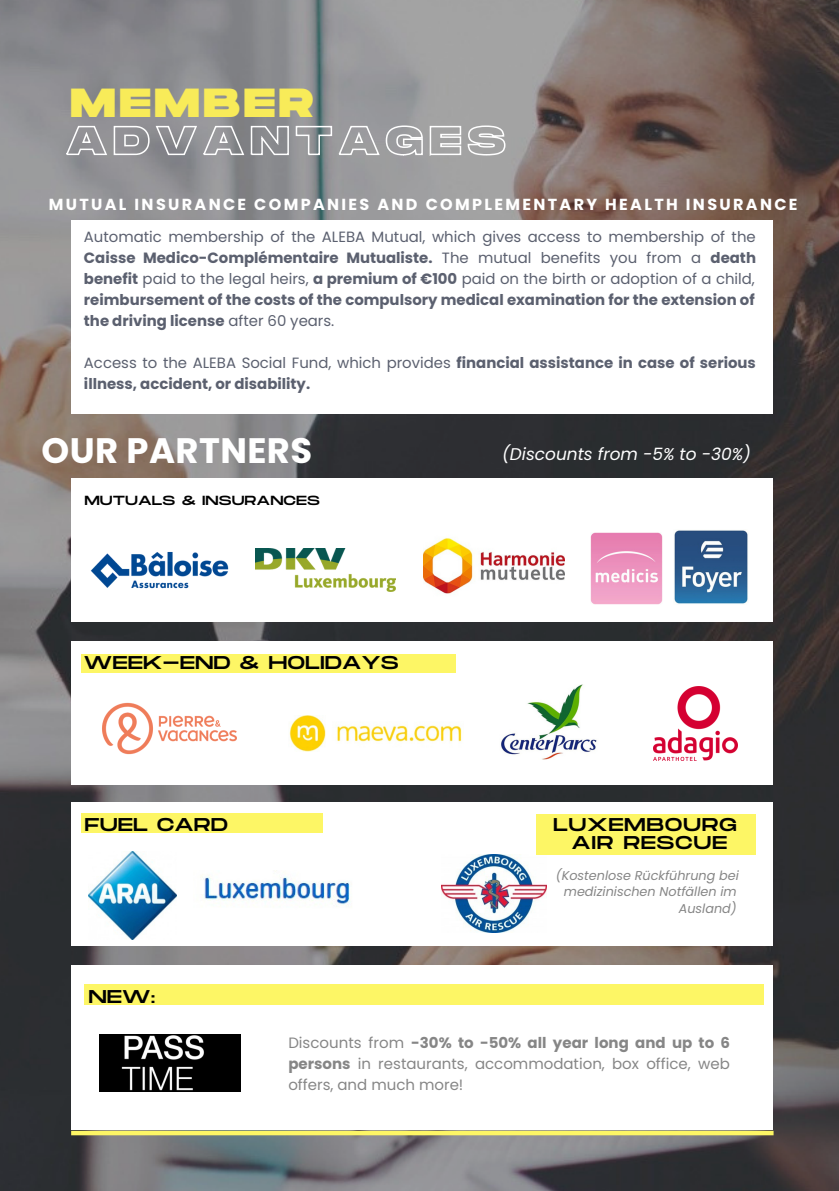
<style>
.page{position:relative;width:839px;height:1191px;background:#fff}
.page>*{position:absolute;margin:0;border:0;box-sizing:border-box;transform-origin:0 0}
.t1{font:800 40.6px "Monument Extended";letter-spacing:.095em;color:#f8eb59}
.t2{font:700 35.4px "Poppins";letter-spacing:.01em;color:#fff}
.t3{font:18.6px "Monument Extended";color:#000}
.t4{font:18.4px/18px "Monument Extended";letter-spacing:.03em;color:#000;text-align:center}
.t5{font:18.4px "Monument Extended";color:#000}
.t6{font:italic 17px "Poppins";color:#fff}
.t7{font:700 16px "Poppins";letter-spacing:.145em;color:#fff}
.t8{font:15px/21px "Poppins";color:#868686;text-align:justify}
.t9{font:14.8px/21px "Poppins";color:#5b606f;text-align:justify}
.t10{font:700 14.8px/21px "Poppins";color:#5b606f}
.t11{font:13.2px "Monument Extended";color:#000}
.t12{font:italic 12.8px/16.4px "Poppins";color:#868686;text-align:right}
.s1{font-weight:700}
.s2{font-weight:400}
</style>
<div class="page">
<img style="left:0;top:0;width:838px;height:1191px">
<div style="left:71px;top:802px;width:701px;height:143px;background:#fff"></div>
<div style="left:70px;top:801px;width:704px;height:146px;border:3px solid #fff"></div>
<div style="left:71px;top:478px;width:701px;height:143px;background:#fff"></div>
<div style="left:70px;top:477px;width:704px;height:146px;border:3px solid #fff"></div>
<img style="left:88px;top:851px;width:89px;height:89px">
<img style="left:441px;top:854px;width:105px;height:78px">
<img style="left:90px;top:552px;width:139px;height:37px">
<img style="left:423px;top:538px;width:141px;height:56px">
<img style="left:674px;top:530px;width:74px;height:74px">
<div style="left:71px;top:642px;width:701px;height:143px;background:#fff"></div>
<div style="left:70px;top:640px;width:704px;height:147px;border:3px solid #fff"></div>
<img style="left:501px;top:685px;width:96px;height:75px">
<img style="left:289px;top:715px;width:173px;height:36px">
<img style="left:653px;top:687px;width:84px;height:73px">
<img style="left:102px;top:702px;width:135px;height:53px">
<div style="left:71px;top:965px;width:701px;height:165px;background:#fff"></div>
<div style="left:70px;top:964px;width:704px;height:167px;border:3px solid #fff"></div>
<img style="left:100px;top:1034px;width:141px;height:57px">
<img style="left:201px;top:870px;width:151px;height:37px">
<div style="left:81px;top:654px;width:375px;height:19px;background:#fdf665"></div>
<div style="left:81px;top:813px;width:241px;height:20px;background:#fdf665"></div>
<hr style="left:71px;top:1131px;width:702px;height:4px;background:#fdf665">
<div style="left:71px;top:221px;width:701px;height:193px;background:#fff"></div>
<div style="left:70px;top:219px;width:704px;height:196px;border:3px solid #fff"></div>
<div style="left:84px;top:984px;width:680px;height:21px;background:#fdf665"></div>
<div style="left:536px;top:814px;width:219px;height:41px;background:#fdf665"></div>
<img style="left:256px;top:548px;width:139px;height:44px">
<img style="left:590px;top:532px;width:72px;height:72px">
<svg style="left:66px;top:125px;width:439px;height:30px;background:#a7a7aa"></svg>
<p class="t1" style="left:71px;top:81px;width:244px">MEMBER</p>
<p class="t7" style="left:49px;top:193px;width:750px">MUTUAL INSURANCE COMPANIES AND COMPLEMENTARY HEALTH INSURANCE</p>
<p class="t9" style="left:84px;top:226px;width:673px">Automatic membership of the ALEBA Mutual, which gives access to membership of the <span class="s1">Caisse Medico-Complémentaire Mutualiste.</span> The mutual benefits you from a <span class="s1">death benefit</span> paid to the legal heirs, <span class="s1">a premium of €100</span> paid on the birth or adoption of a child, <span class="s1">reimbursement of the costs of the compulsory medical examination for the extension of the driving license</span> after 60 years.</p>
<p class="t10" style="left:84px;top:352px;width:673px"><span class="s2">Access to the ALEBA Social Fund, which provides</span> financial assistance in case of serious illness, accident, or disability.</p>
<p class="t2" style="left:41px;top:426px;width:272px">OUR PARTNERS</p>
<p class="t11" style="left:84px;top:493px;width:237px">MUTUALS &amp; INSURANCES</p>
<p class="t5" style="left:84px;top:653px;width:316px">WEEK-END &amp; HOLIDAYS</p>
<p class="t3" style="left:84px;top:814px;width:145px">FUEL CARD</p>
<p class="t4" style="left:88px;top:988px;width:68px">NEW:</p>
<p class="t6" style="left:502px;top:442px;width:250px">(Discounts from -5% to -30%)</p>
<p class="t4" style="left:553px;top:816px;width:185px">LUXEMBOURG<br>AIR RESCUE</p>
<p class="t12" style="left:556px;top:867px;width:184px">(Kostenlose Rückführung bei medizinischen Notfällen im<br>Ausland)</p>
<p class="t8" style="left:288px;top:1032px;width:443px">Discounts from <span class="s1">-30% to -50% all year long and up to 6 persons</span> in restaurants, accommodation, box office, web offers, and much more!</p>
</div>
